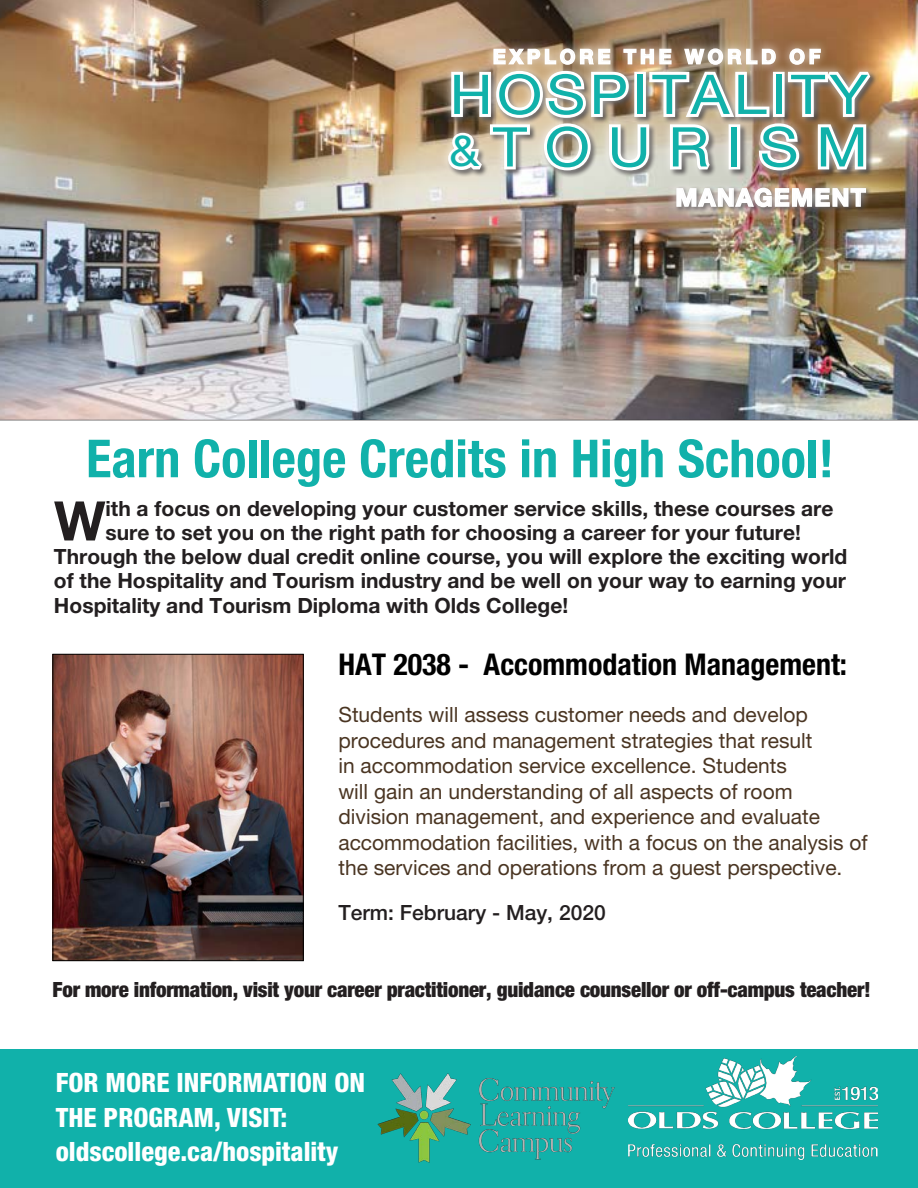
<style>
.page{position:relative;width:918px;height:1188px;background:#fff}
.page>*{position:absolute;margin:0;border:0;box-sizing:border-box;transform-origin:0 0}
.Event_Category{font:54.75px/52.5px "Helvetica Neue LT Std";letter-spacing:.075em;color:#11b1aa;scale:1.09 1}
.Event_Category-2{font:700 54.6px "Helvetica Neue LT Std";color:#231f20}
.Event_Category-3{font:700 condensed 52.5px "Helvetica Neue LT Std";color:#11b1aa}
.Event_Category-4{font:700 condensed 30px "Helvetica Neue LT Std";color:#000}
.t1{font:800 condensed 26.7px/34.2px "Helvetica Neue LT Std";color:#fff}
.Event_Category-5{font:700 24.15px "Helvetica Neue LT Std";letter-spacing:.06em;color:#fff}
.Event_Category-6{font:21px/25.5px "Helvetica Neue LT Std";color:#4a3522}
.Event_Category-7{font:700 21px "Helvetica Neue LT Std";color:#231f20}
.Event_Category-8{font:900 condensed 21px "Helvetica Neue LT Std";letter-spacing:-.01em;color:#231f20}
.Event_Category-9{font:500 21px "Helvetica Neue LT Std";color:#231f20}
.Event_Category-10{font:700 19.8px "Helvetica Neue LT Std";letter-spacing:.2em;color:#fff}
.s1{font-size:42.9px}
</style>
<div class="page">
<img style="left:0;top:0;width:918px;height:420px">
<div style="left:0;top:1050px;width:918px;height:138px;background:#11b1aa"></div>
<div style="left:484px;top:39px;width:346px;height:35px;background:#fff;opacity:.75"></div>
<div style="left:439px;top:62px;width:440px;height:118px;background:#fff;opacity:.75"></div>
<img style="left:445px;top:41px;width:431px;height:135px">
<img style="left:628px;top:1056px;width:250px;height:104px">
<img style="left:377px;top:1073px;width:238px;height:90px">
<hr style="left:0;top:420px;width:918px;height:1px;background:#231f20">
<div style="left:667px;top:179px;width:208px;height:37px;background:#fff;opacity:.75"></div>
<img style="left:676px;top:184px;width:191px;height:26px">
<img style="left:54px;top:656px;width:248px;height:303px">
<div style="left:52px;top:654px;width:252px;height:307px;border:1px solid #000"></div>
<p class="Event_Category-10" style="left:493px;top:44px;width:329px">EXPLORE THE WORLD OF</p>
<p class="Event_Category" style="left:450px;top:68px;width:385px">HOSPITALITY <span class="s1">&amp;</span>TOURISM</p>
<p class="Event_Category-5" style="left:676px;top:183px;width:192px">MANAGEMENT</p>
<p class="Event_Category-3" style="left:86px;top:427px;width:749px">Earn College Credits in High School!</p>
<p class="Event_Category-2" style="left:54px;top:487px;width:53px">W</p>
<p class="Event_Category-7" style="left:106px;top:496px;width:729px">ith a focus on developing your customer service skills, these courses are</p>
<p class="Event_Category-7" style="left:106px;top:520px;width:697px">sure to set you on the right path for choosing a career for your future!</p>
<p class="Event_Category-7" style="left:54px;top:544px;width:795px">Through the below dual credit online course, you will explore the exciting world</p>
<p class="Event_Category-7" style="left:54px;top:568px;width:794px">of the Hospitality and Tourism industry and be well on your way to earning your</p>
<p class="Event_Category-7" style="left:54px;top:592px;width:516px">Hospitality and Tourism Diploma with Olds College!</p>
<p class="Event_Category-4" style="left:338px;top:646px;width:510px">HAT 2038 - Accommodation Management:</p>
<p class="Event_Category-6" style="left:338px;top:702px;width:531px">Students will assess customer needs and develop procedures and management strategies that result<br>in accommodation service excellence. Students<br>will gain an understanding of all aspects of room division management, and experience and evaluate accommodation facilities, with a focus on the analysis of the services and operations from a guest perspective.</p>
<p class="Event_Category-9" style="left:338px;top:900px;width:269px">Term: February - May, 2020</p>
<p class="Event_Category-8" style="left:52px;top:977px;width:820px">For more information, visit your career practitioner, guidance counsellor or off-campus teacher!</p>
<p class="t1" style="left:56px;top:1065px;width:311px">FOR MORE INFORMATION ON<br>THE PROGRAM, VISIT: oldscollege.ca/hospitality</p>
</div>
